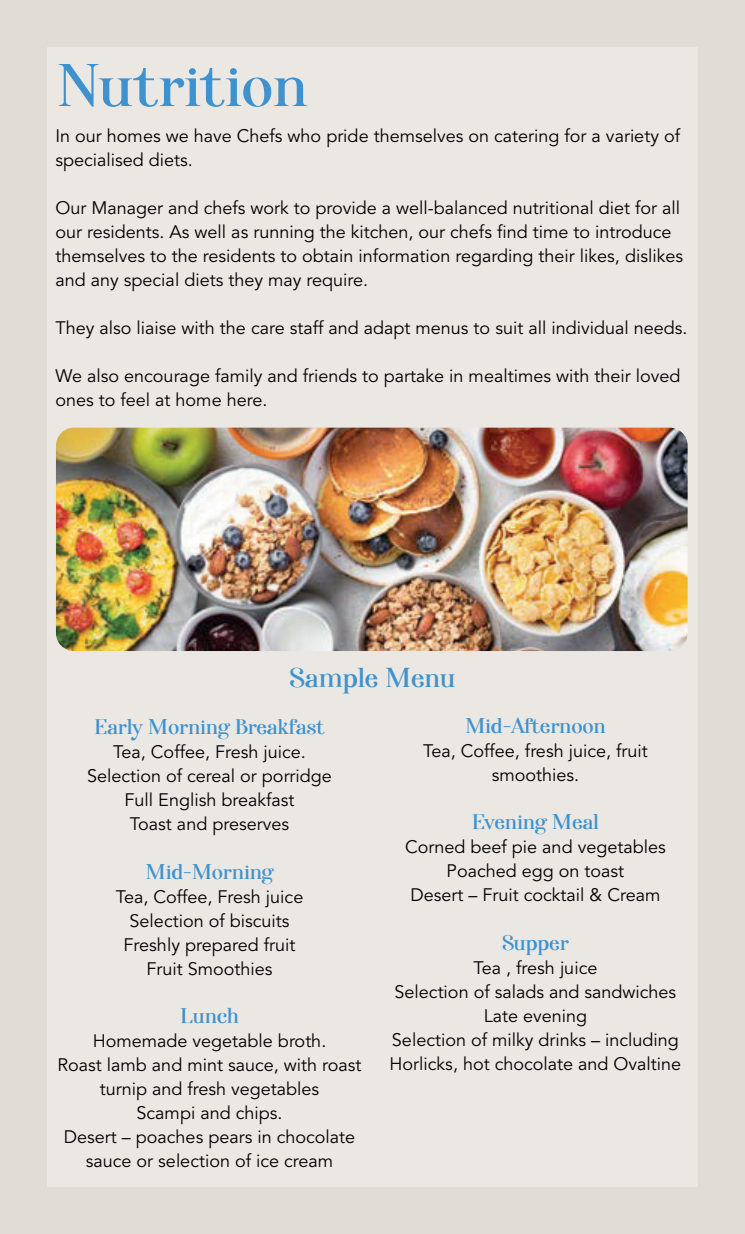
<style>
.page{position:relative;width:745px;height:1234px;background:#fff}
.page>*{position:absolute;margin:0;border:0;box-sizing:border-box;transform-origin:0 0}
.t1{font:60px "Afterglow";letter-spacing:.02em;color:#3e92cf}
.t2{font:27px "Afterglow";letter-spacing:.02em;color:#3e92cf}
.t3{font:21px "Afterglow";letter-spacing:.02em;color:#3e92cf}
.t4{font:18px/24px "Avenir";color:#000001;text-align:center}
</style>
<div class="page">
<div style="left:0;top:0;width:744px;height:1233px;background:#dfddd6"></div>
<div style="left:47px;top:47px;width:650px;height:1139px;background:#ebe8e3"></div>
<img style="left:56px;top:427px;width:631px;height:224px">
<h1 class="t1" style="left:58px;top:50px;width:251px">Nutrition</h1>
<p class="t4" style="left:55px;top:124px;width:625px;text-align:left">In our homes we have Chefs who pride themselves on catering for a variety of specialised diets.</p>
<p class="t4" style="left:55px;top:196px;width:628px;text-align:left">Our Manager and chefs work to provide a well-balanced nutritional diet for all our residents. As well as running the kitchen, our chefs find time to introduce themselves to the residents to obtain information regarding their likes, dislikes and any special diets they may require.</p>
<p class="t4" style="left:55px;top:316px;width:633px">They also liaise with the care staff and adapt menus to suit all individual needs.</p>
<p class="t4" style="left:55px;top:364px;width:626px;text-align:left">We also encourage family and friends to partake in mealtimes with their loved ones to feel at home here.</p>
<h2 class="t2" style="left:290px;top:661px;width:167px">Sample Menu</h2>
<p class="t3" style="left:94px;top:714px;width:231px">Early Morning Breakfast</p>
<p class="t4" style="left:87px;top:740px;width:246px">Tea, Coffee, Fresh juice.<br>Selection of cereal or porridge<br>Full English breakfast<br>Toast and preserves</p>
<p class="t3" style="left:146px;top:858px;width:129px">Mid-Morning</p>
<p class="t4" style="left:116px;top:884px;width:189px">Tea, Coffee, Fresh juice<br>Selection of biscuits<br>Freshly prepared fruit<br>Fruit Smoothies</p>
<p class="t3" style="left:180px;top:1002px;width:60px">Lunch</p>
<p class="t4" style="left:57px;top:1028px;width:305px">Homemade vegetable broth.<br>Roast lamb and mint sauce, with roast turnip and fresh vegetables<br>Scampi and chips.<br>Desert – poaches pears in chocolate sauce or selection of ice cream</p>
<p class="t3" style="left:465px;top:713px;width:142px">Mid-Afternoon</p>
<p class="t4" style="left:423px;top:739px;width:226px">Tea, Coffee, fresh juice, fruit smoothies.</p>
<p class="t3" style="left:472px;top:809px;width:128px">Evening Meal</p>
<p class="t4" style="left:405px;top:835px;width:262px">Corned beef pie and vegetables<br>Poached egg on toast<br>Desert – Fruit cocktail &amp; Cream</p>
<p class="t3" style="left:502px;top:929px;width:68px">Supper</p>
<p class="t4" style="left:389px;top:955px;width:293px">Tea , fresh juice<br>Selection of salads and sandwiches<br>Late evening<br>Selection of milky drinks – including<br>Horlicks, hot chocolate and Ovaltine</p>
</div>
